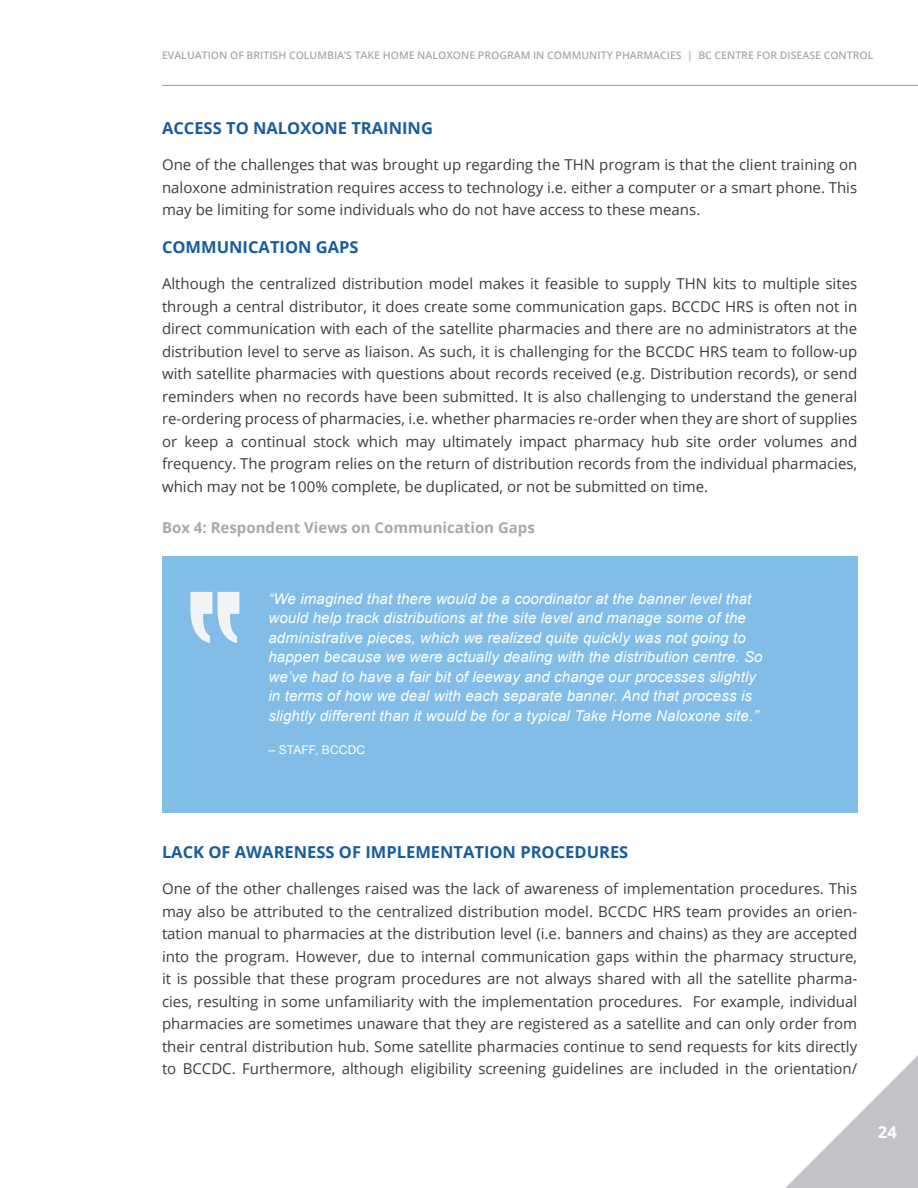
<style>
.page{position:relative;width:918px;height:1188px;background:#fff}
.page>*{position:absolute;margin:0;border:0;box-sizing:border-box;transform-origin:0 0}
.t1{font:700 16.5px "Open Sans";color:#175d9e}
.t2{font:700 16.5px "Open Sans";color:#fff}
.t3{font:15px/22.5px "Open Sans";color:#403b3b;text-align:justify}
.pull_quote{font:italic 15px/19.5px "Arial";letter-spacing:.01em;color:#fff}
.t4{font:700 15px "Open Sans";color:#a8a9ad}
.pull_quote-2{font:12px "Arial";letter-spacing:.01em;color:#fff}
.t5{font:600 10.5px "Open Sans";color:#a8a9ad}
</style>
<div class="page">
<svg style="left:785px;top:1055px;width:133px;height:133px"></svg>
<hr style="left:162px;top:85px;width:756px;height:1px;background:#939598">
<div style="left:162px;top:557px;width:696px;height:256px;background:#82bde7"></div>
<svg style="left:190px;top:592px;width:49px;height:51px"></svg>
<p class="t5" style="left:162px;top:48px;width:713px">EVALUATION OF BRITISH COLUMBIA’S TAKE HOME NALOXONE PROGRAM IN COMMUNITY PHARMACIES | BC CENTRE FOR DISEASE CONTROL</p>
<h3 class="t1" style="left:162px;top:116px;width:272px">ACCESS TO NALOXONE TRAINING</h3>
<p class="t3" style="left:162px;top:153px;width:697px">One of the challenges that was brought up regarding the THN program is that the client training on naloxone administration requires access to technology i.e. either a computer or a smart phone. This may be limiting for some individuals who do not have access to these means.</p>
<h3 class="t1" style="left:162px;top:236px;width:198px">COMMUNICATION GAPS</h3>
<p class="t3" style="left:162px;top:272px;width:697px">Although the centralized distribution model makes it feasible to supply THN kits to multiple sites through a central distributor, it does create some communication gaps. BCCDC HRS is often not in direct communication with each of the satellite pharmacies and there are no administrators at the distribution level to serve as liaison. As such, it is challenging for the BCCDC HRS team to follow-up with satellite pharmacies with questions about records received (e.g. Distribution records), or send reminders when no records have been submitted. It is also challenging to understand the general re-ordering process of pharmacies, i.e. whether pharmacies re-order when they are short of supplies or keep a continual stock which may ultimately impact pharmacy hub site order volumes and frequency. The program relies on the return of distribution records from the individual pharmacies, which may not be 100% complete, be duplicated, or not be submitted on time.</p>
<h4 class="t4" style="left:162px;top:517px;width:374px">Box 4: Respondent Views on Communication Gaps</h4>
<p class="pull_quote" style="left:268px;top:589px;width:496px">“We imagined that there would be a coordinator at the banner level that would help track distributions at the site level and manage some of the administrative pieces, which we realized quite quickly was not going to happen because we were actually dealing with the distribution centre. So we’ve had to have a fair bit of leeway and change our processes slightly in terms of how we deal with each separate banner. And that process is slightly different than it would be for a typical Take Home Naloxone site.”</p>
<p class="pull_quote-2" style="left:268px;top:742px;width:98px">– STAFF, BCCDC</p>
<h3 class="t1" style="left:162px;top:841px;width:468px">LACK OF AWARENESS OF IMPLEMENTATION PROCEDURES</h3>
<p class="t3" style="left:162px;top:877px;width:697px">One of the other challenges raised was the lack of awareness of implementation procedures. This may also be attributed to the centralized distribution model. BCCDC HRS team provides an orien&shy;tation manual to pharmacies at the distribution level (i.e. banners and chains) as they are accepted into the program. However, due to internal communication gaps within the pharmacy structure, it is possible that these program procedures are not always shared with all the satellite pharma&shy;cies, resulting in some unfamiliarity with the implementation procedures. For example, individual pharmacies are sometimes unaware that they are registered as a satellite and can only order from their central distribution hub. Some satellite pharmacies continue to send requests for kits directly to BCCDC. Furthermore, although eligibility screening guidelines are included in the orientation/</p>
<p class="t2" style="left:878px;top:1121px;width:21px">24</p>
</div>
